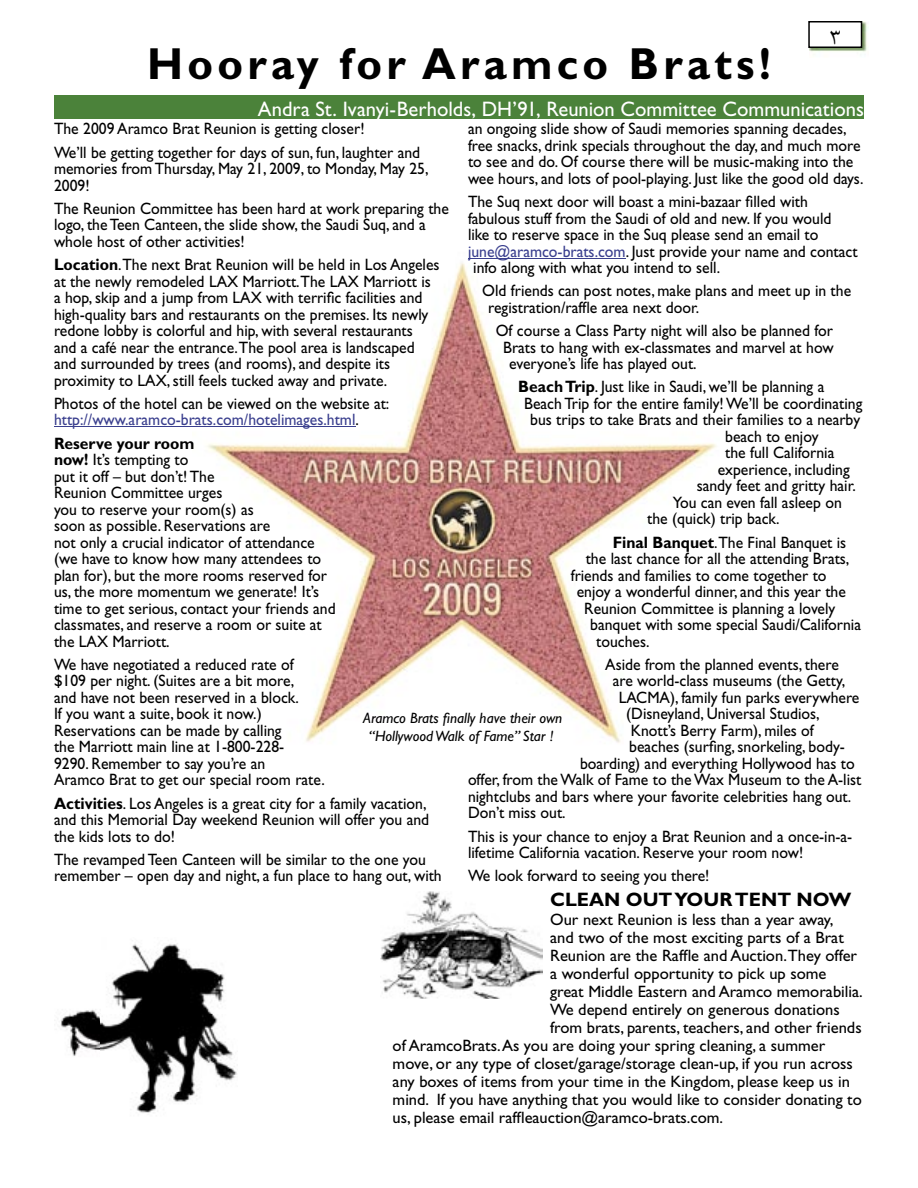
<style>
.page{position:relative;width:918px;height:1188px;background:#fff}
.page>*{position:absolute;margin:0;border:0;box-sizing:border-box;transform-origin:0 0}
.t1{font:700 45px "Gill Sans Std";letter-spacing:.1em;color:#000;scale:.96 1}
.t2{font:24px "Arabic Web";color:#000}
.t3{font:21px "Gill Sans Std";color:#fff}
.t4{font:700 19.5px "Gill Sans Std";color:#000}
.t5{font:16.5px/16.5px "Gill Sans Std";color:#000;scale:.95 1}
.t6{font:16.5px "Gill Sans Std";color:#000}
.t7{font:16.5px/16.5px "Gill Sans Std";color:#3a3f8e;scale:.95 1}
.t8{font:italic 15px/18px "Gill Sans Std";color:#000;text-align:center}
.s1{font-weight:700}
.s2{color:#000}
.s3{color:#3a3f8e}
</style>
<div class="page">
<img style="left:61px;top:943px;width:176px;height:170px">
<div style="left:54px;top:95px;width:810px;height:24px;background:#4b823a"></div>
<img style="left:207px;top:262px;width:509px;height:481px">
<hr style="left:54px;top:426px;width:301px;height:1px;background:#3a3f8e">
<hr style="left:468px;top:258px;width:158px;height:1px;background:#3a3f8e">
<img style="left:381px;top:891px;width:162px;height:108px">
<img style="left:809px;top:22px;width:58px;height:30px">
<svg style="left:808px;top:21px;width:54px;height:27px"></svg>
<h2 class="t2" style="left:830px;top:23px;width:13px">3</h2>
<h1 class="t1" style="left:147px;top:37px;width:651px">Hooray for Aramco Brats!</h1>
<p class="t5" style="left:54px;top:117px;width:387px;line-height:23.2px">The 2009 Aramco Brat Reunion is getting closer!<br>We’ll be getting together for days of sun, fun, laughter and</p>
<p class="t5" style="left:54px;top:160px;width:396px">memories from Thursday, May 21, 2009, to Monday, May 25,<br>2009!</p>
<p class="t5" style="left:54px;top:200px;width:417px">The Reunion Committee has been hard at work preparing the logo, the Teen Canteen, the slide show, the Saudi Suq, and a whole host of other activities!</p>
<p class="t5" style="left:54px;top:256px;width:407px"><span class="s1">Location</span>.The next Brat Reunion will be held in Los Angeles at the newly remodeled LAX Marriott.The LAX Marriott is a hop, skip and a jump from LAX with terrific facilities and high-quality bars and restaurants on the premises. Its newly redone lobby is colorful and hip, with several restaurants<br>and a café near the entrance.The pool area is landscaped and surrounded by trees (and rooms), and despite its proximity to LAX, still feels tucked away and private.</p>
<p class="t7" style="left:54px;top:395px;width:355px"><span class="s2">Photos of the hotel can be viewed on the website at: </span>http://www.aramco-brats.com/hotelimages.html<span class="s2">.</span></p>
<p class="t5" style="left:54px;top:435px;width:298px"><span class="s1">Reserve your room<br>now!</span> It’s tempting to<br>put it off – but don’t! The<br>Reunion Committee urges<br>you to reserve your room(s) as<br>soon as possible. Reservations are<br>not only a crucial indicator of attendance (we have to know how many attendees to plan for), but the more rooms reserved for us, the more momentum we generate! It’s time to get serious, contact your friends and classmates, and reserve a room or suite at the LAX Marriott.</p>
<p class="t5" style="left:54px;top:656px;width:287px">We have negotiated a reduced rate of $109 per night. (Suites are a bit more,<br>and have not been reserved in a block.<br>If you want a suite, book it now.)<br>Reservations can be made by calling<br>the Marriott main line at 1-800-228-<br>9290. Remember to say you’re an<br>Aramco Brat to get our special room rate.</p>
<p class="t5" style="left:54px;top:795px;width:397px"><span class="s1">Activities</span>. Los Angeles is a great city for a family vacation, and this Memorial Day weekend Reunion will offer you and the kids lots to do!</p>
<p class="t5" style="left:54px;top:851px;width:410px">The revamped Teen Canteen will be similar to the one you remember – open day and night, a fun place to hang out, with</p>
<p class="t3" style="left:258px;top:96px;width:608px">Andra St. Ivanyi-Berholds, DH’91, Reunion Committee Communications</p>
<p class="t5" style="left:468px;top:121px;width:418px">an ongoing slide show of Saudi memories spanning decades, free snacks, drink specials throughout the day, and much more to see and do. Of course there will be music-making into the wee hours, and lots of pool-playing. Just like the good old days.</p>
<p class="t5" style="left:468px;top:193px;width:359px">The Suq next door will boast a mini-bazaar filled with</p>
<p class="t5" style="left:468px;top:210px;width:384px">fabulous stuff from the Saudi of old and new. If you would</p>
<p class="t5" style="left:468px;top:226px;width:370px">like to reserve space in the Suq please send an email to</p>
<p class="t5" style="left:468px;top:243px;width:412px"><span class="s3">june@aramco-brats.com</span>. Just provide your name and contact</p>
<p class="t5" style="left:473px;top:259px;width:261px">info along with what you intend to sell.</p>
<p class="t5" style="left:488px;top:283px;width:384px;text-indent:-6px">Old friends can post notes, make plans and meet up in the registration/raffle area next door.</p>
<p class="t5" style="left:496px;top:322px;width:357px">Of course a Class Party night will also be planned for</p>
<p class="t5" style="left:503px;top:339px;width:349px">Brats to hang with ex-classmates and marvel at how</p>
<p class="t5" style="left:509px;top:355px;width:199px">everyone’s life has played out.</p>
<p class="t5" style="left:518px;top:379px;width:324px"><span class="s1">Beach Trip</span>. Just like in Saudi, we’ll be planning a</p>
<p class="t5" style="left:524px;top:395px;width:357px">Beach Trip for the entire family! We’ll be coordinating</p>
<p class="t5" style="left:530px;top:412px;width:349px">bus trips to take Brats and their families to a nearby</p>
<p class="t5" style="left:725px;top:428px;width:100px">beach to enjoy</p>
<p class="t5" style="left:725px;top:445px;width:116px">the full California</p>
<p class="t5" style="left:718px;top:461px;width:140px">experience, including</p>
<p class="t5" style="left:697px;top:478px;width:169px">sandy feet and gritty hair.</p>
<p class="t5" style="left:673px;top:494px;width:180px">You can even fall asleep on</p>
<p class="t5" style="left:647px;top:511px;width:141px">the (quick) trip back.</p>
<p class="t5" style="left:613px;top:534px;width:247px"><span class="s1">Final Banquet</span>.The Final Banquet is</p>
<p class="t5" style="left:586px;top:550px;width:279px">the last chance for all the attending Brats,</p>
<p class="t5" style="left:571px;top:567px;width:271px">friends and families to come together to</p>
<p class="t5" style="left:577px;top:583px;width:285px">enjoy a wonderful dinner, and this year the</p>
<p class="t5" style="left:584px;top:600px;width:266px">Reunion Committee is planning a lovely</p>
<p class="t5" style="left:590px;top:616px;width:287px">banquet with some special Saudi/California</p>
<p class="t5" style="left:596px;top:633px;width:58px">touches.</p>
<p class="t5" style="left:605px;top:656px;width:247px">Aside from the planned events, there</p>
<p class="t5" style="left:613px;top:673px;width:246px">are world-class museums (the Getty,</p>
<p class="t5" style="left:619px;top:689px;width:255px">LACMA), family fun parks everywhere</p>
<p class="t5" style="left:626px;top:706px;width:205px">(Disneyland, Universal Studios,</p>
<p class="t5" style="left:631px;top:722px;width:194px">Knott’s Berry Farm), miles of</p>
<p class="t5" style="left:629px;top:739px;width:229px">beaches (surfing, snorkeling, body-</p>
<p class="t5" style="left:580px;top:755px;width:291px">boarding) and everything Hollywood has to</p>
<p class="t5" style="left:468px;top:772px;width:416px">offer, from the Walk of Fame to the Wax Museum to the A-list</p>
<p class="t5" style="left:468px;top:788px;width:405px">nightclubs and bars where your favorite celebrities hang out.</p>
<p class="t5" style="left:468px;top:805px;width:104px">Don’t miss out.</p>
<p class="t5" style="left:468px;top:828px;width:406px">This is your chance to enjoy a Brat Reunion and a once-in-a&shy;lifetime California vacation. Reserve your room now!</p>
<p class="t5" style="left:468px;top:868px;width:256px">We look forward to seeing you there!</p>
<p class="t8" style="left:363px;top:709px;width:201px">Aramco Brats finally have their own “Hollywood Walk of Fame” Star !</p>
<p class="t4" style="left:550px;top:887px;width:303px">CLEAN OUT YOUR TENT NOW</p>
<p class="t6" style="left:550px;top:910px;width:285px">Our next Reunion is less than a year away,</p>
<p class="t6" style="left:550px;top:928px;width:295px">and two of the most exciting parts of a Brat</p>
<p class="t6" style="left:550px;top:946px;width:309px">Reunion are the Raffle and Auction.They offer</p>
<p class="t6" style="left:550px;top:964px;width:278px">a wonderful opportunity to pick up some</p>
<p class="t6" style="left:550px;top:982px;width:314px">great Middle Eastern and Aramco memorabilia.</p>
<p class="t6" style="left:550px;top:1000px;width:291px">We depend entirely on generous donations</p>
<p class="t6" style="left:550px;top:1018px;width:313px">from brats, parents, teachers, and other friends</p>
<p class="t6" style="left:393px;top:1036px;width:434px">of AramcoBrats. As you are doing your spring cleaning, a summer</p>
<p class="t6" style="left:393px;top:1054px;width:462px">move, or any type of closet/garage/storage clean-up, if you run across</p>
<p class="t6" style="left:393px;top:1072px;width:459px">any boxes of items from your time in the Kingdom, please keep us in</p>
<p class="t6" style="left:393px;top:1090px;width:471px">mind. If you have anything that you would like to consider donating to</p>
<p class="t6" style="left:393px;top:1108px;width:332px">us, please email raffleauction@aramco-brats.com.</p>
</div>
